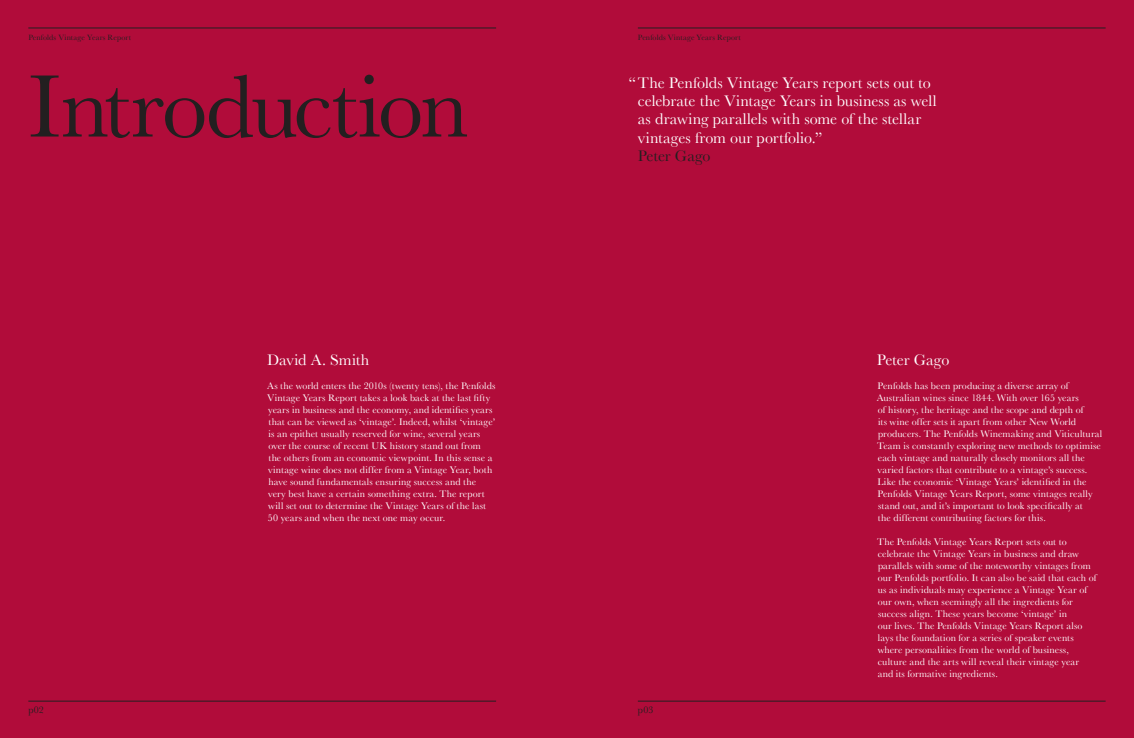
<style>
.page{position:relative;width:1134px;height:738px;background:#fff}
.page>*{position:absolute;margin:0;border:0;box-sizing:border-box;transform-origin:0 0}
.t1{font:92px "Baskerville";letter-spacing:-.025em;color:#231f20}
.t2{font:16px/18px "Baskerville";letter-spacing:.005em;color:#fff}
.t3{font:16px "Baskerville";letter-spacing:.005em;color:#231f20}
.t4{font:10px/12px "Baskerville";letter-spacing:.01em;color:#fff}
.t5{font:10px "Baskerville";letter-spacing:.02em;color:#231f20}
.t6{font:8px "Baskerville";letter-spacing:.02em;color:#231f20}
</style>
<div class="page">
<div style="left:0;top:0;width:1134px;height:737px;background:#b10c3a"></div>
<hr style="left:28px;top:28px;width:468px;height:1px;background:#231f20">
<hr style="left:28px;top:700px;width:468px;height:1px;background:#231f20">
<hr style="left:638px;top:28px;width:468px;height:1px;background:#231f20">
<hr style="left:638px;top:700px;width:468px;height:1px;background:#231f20">
<p class="t6" style="left:28px;top:33px;width:104px">Penfolds Vintage Years Report</p>
<h1 class="t1" style="left:28px;top:52px;width:442px">Introduction</h1>
<p class="t5" style="left:28px;top:703px;width:17px">p02</p>
<h2 class="t2" style="left:267px;top:350px;width:104px">David A. Smith</h2>
<p class="t4" style="left:267px;top:379px;width:230px">As the world enters the 2010s (twenty tens), the Penfolds Vintage Years Report takes a look back at the last fifty years in business and the economy, and identifies years that can be viewed as ‘vintage’. Indeed, whilst ‘vintage’ is an epithet usually reserved for wine, several years over the course of recent UK history stand out from<br>the others from an economic viewpoint. In this sense a vintage wine does not differ from a Vintage Year, both have sound fundamentals ensuring success and the<br>very best have a certain something extra. The report will set out to determine the Vintage Years of the last 50 years and when the next one may occur.</p>
<p class="t6" style="left:638px;top:33px;width:104px">Penfolds Vintage Years Report</p>
<h2 class="t2" style="left:638px;top:74px;width:300px;text-indent:-9px">“The Penfolds Vintage Years report sets out to celebrate the Vintage Years in business as well as drawing parallels with some of the stellar vintages from our portfolio.”</h2>
<h2 class="t3" style="left:638px;top:146px;width:74px">Peter Gago</h2>
<p class="t5" style="left:638px;top:703px;width:17px">p03</p>
<h2 class="t2" style="left:877px;top:350px;width:74px">Peter Gago</h2>
<p class="t4" style="left:877px;top:379px;width:227px">Penfolds has been producing a diverse array of Australian wines since 1844. With over 165 years<br>of history, the heritage and the scope and depth of<br>its wine offer sets it apart from other New World producers. The Penfolds Winemaking and Viticultural Team is constantly exploring new methods to optimise each vintage and naturally closely monitors all the varied factors that contribute to a vintage’s success.<br>Like the economic ‘Vintage Years’ identified in the Penfolds Vintage Years Report, some vintages really stand out, and it’s important to look specifically at<br>the different contributing factors for this.</p>
<p class="t4" style="left:877px;top:535px;width:221px">The Penfolds Vintage Years Report sets out to celebrate the Vintage Years in business and draw parallels with some of the noteworthy vintages from our Penfolds portfolio. It can also be said that each of us as individuals may experience a Vintage Year of our own, when seemingly all the ingredients for success align. These years become ‘vintage’ in<br>our lives. The Penfolds Vintage Years Report also lays the foundation for a series of speaker events where personalities from the world of business, culture and the arts will reveal their vintage year and its formative ingredients.</p>
</div>
